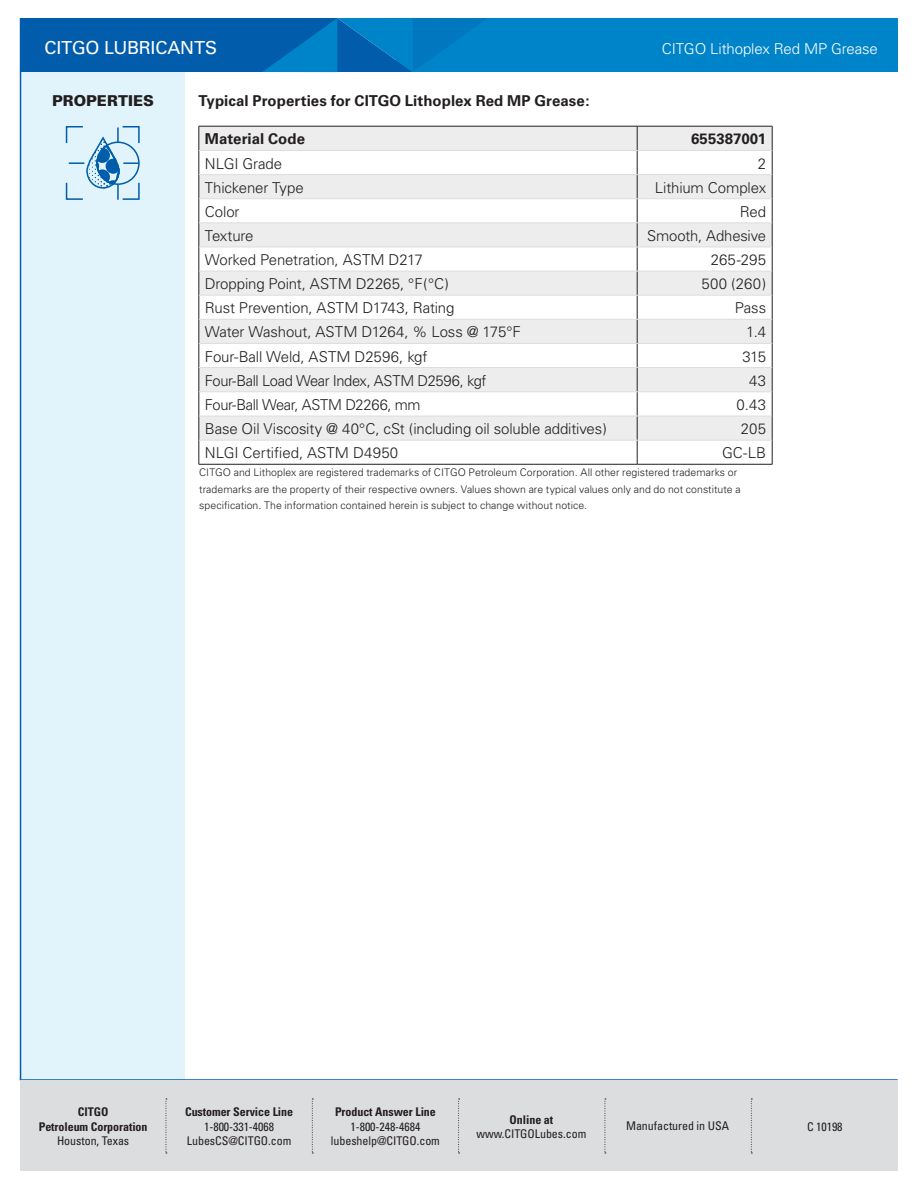
<style>
.page{position:relative;width:918px;height:1188px;background:#fff}
.page>*{position:absolute;margin:0;border:0;box-sizing:border-box;transform-origin:0 0}
.Headers{font:18px "Univers";letter-spacing:-.01em;color:#fff}
.t1{font:300 15px "Univers";letter-spacing:-.01em;color:#231f20}
.Disclaimers{font:700 15px "Univers";letter-spacing:.005em;color:#231f20}
.Headers-2{font:300 15px "Univers";letter-spacing:-.01em;color:#fff}
.Headers-3{font:900 15px "Univers";color:#231f20}
.t2{font:condensed 12px/14.4px "Univers";letter-spacing:-.005em;color:#231f20;text-align:center}
.t3{font:700 condensed 12px/14.4px "Univers";letter-spacing:-.005em;color:#231f20;text-align:center}
.Disclaimers-2{font:300 10.5px/16.5px "Univers";letter-spacing:.005em;color:#231f20}
.s1{font-weight:400}
.s2{font-weight:700}
</style>
<div class="page">
<div style="left:21px;top:65px;width:164px;height:1015px;background:#e1f4fc"></div>
<hr style="left:20px;top:18px;width:1px;height:1062px;background:#015dab">
<hr style="left:20px;top:1079px;width:878px;height:2px;background:#015dab">
<div style="left:21px;top:18px;width:316px;height:54px;background:#015dab"></div>
<div style="left:396px;top:18px;width:502px;height:54px;background:#0084c9"></div>
<svg style="left:263px;top:18px;width:223px;height:54px"></svg>
<svg style="left:66px;top:126px;width:74px;height:74px"></svg>
<div style="left:20px;top:1081px;width:878px;height:90px;background:#dcdddf"></div>
<svg style="left:751px;top:1099px;width:1px;height:55px"></svg>
<svg style="left:605px;top:1099px;width:1px;height:55px"></svg>
<svg style="left:458px;top:1099px;width:2px;height:55px"></svg>
<svg style="left:312px;top:1099px;width:1px;height:55px"></svg>
<svg style="left:166px;top:1099px;width:1px;height:55px"></svg>
<svg style="left:200px;top:127px;width:572px;height:313px;fill:#ededee"></svg>
<hr style="left:199px;top:126px;width:438px;height:1px;background:#231f20">
<hr style="left:637px;top:126px;width:135px;height:1px;background:#231f20">
<svg style="left:199px;top:126px;width:1px;height:338px"></svg>
<svg style="left:637px;top:126px;width:1px;height:338px"></svg>
<svg style="left:772px;top:126px;width:1px;height:338px"></svg>
<hr style="left:199px;top:464px;width:438px;height:1px;background:#231f20">
<hr style="left:637px;top:464px;width:135px;height:1px;background:#231f20">
<hr style="left:199px;top:150px;width:438px;height:1px;background:#dcdddf">
<hr style="left:637px;top:150px;width:135px;height:1px;background:#dcdddf">
<hr style="left:199px;top:174px;width:438px;height:1px;background:#dcdddf">
<hr style="left:637px;top:174px;width:135px;height:1px;background:#dcdddf">
<hr style="left:199px;top:198px;width:438px;height:1px;background:#dcdddf">
<hr style="left:637px;top:198px;width:135px;height:1px;background:#dcdddf">
<hr style="left:199px;top:223px;width:438px;height:1px;background:#dcdddf">
<hr style="left:637px;top:223px;width:135px;height:1px;background:#dcdddf">
<hr style="left:199px;top:247px;width:438px;height:1px;background:#dcdddf">
<hr style="left:637px;top:247px;width:135px;height:1px;background:#dcdddf">
<hr style="left:199px;top:271px;width:438px;height:1px;background:#dcdddf">
<hr style="left:637px;top:271px;width:135px;height:1px;background:#dcdddf">
<hr style="left:199px;top:295px;width:438px;height:1px;background:#dcdddf">
<hr style="left:637px;top:295px;width:135px;height:1px;background:#dcdddf">
<hr style="left:199px;top:319px;width:438px;height:1px;background:#dcdddf">
<hr style="left:637px;top:319px;width:135px;height:1px;background:#dcdddf">
<hr style="left:199px;top:343px;width:438px;height:1px;background:#dcdddf">
<hr style="left:637px;top:343px;width:135px;height:1px;background:#dcdddf">
<hr style="left:199px;top:367px;width:438px;height:1px;background:#dcdddf">
<hr style="left:637px;top:367px;width:135px;height:1px;background:#dcdddf">
<hr style="left:199px;top:392px;width:438px;height:1px;background:#dcdddf">
<hr style="left:637px;top:392px;width:135px;height:1px;background:#dcdddf">
<hr style="left:199px;top:416px;width:438px;height:1px;background:#dcdddf">
<hr style="left:637px;top:416px;width:135px;height:1px;background:#dcdddf">
<hr style="left:199px;top:440px;width:438px;height:1px;background:#dcdddf">
<hr style="left:637px;top:440px;width:135px;height:1px;background:#dcdddf">
<p class="Headers" style="left:45px;top:37px;width:174px">CITGO LUBRICANTS</p>
<p class="Headers-2" style="left:662px;top:40px;width:218px">CITGO Lithoplex Red MP Grease</p>
<p class="Headers-3" style="left:52px;top:91px;width:103px">PROPERTIES</p>
<p class="Disclaimers" style="left:199px;top:92px;width:392px">Typical Properties for CITGO Lithoplex Red MP Grease:</p>
<p class="Disclaimers" style="left:205px;top:130px;width:102px">Material Code</p>
<p class="Disclaimers" style="left:691px;top:130px;width:77px">655387001</p>
<p class="t1" style="left:205px;top:154px;width:79px">NLGI Grade</p>
<p class="t1" style="left:758px;top:154px;width:10px">2</p>
<p class="t1" style="left:205px;top:178px;width:100px">Thickener Type</p>
<p class="t1" style="left:655px;top:178px;width:113px">Lithium Complex</p>
<p class="t1" style="left:205px;top:202px;width:36px">Color</p>
<p class="t1" style="left:740px;top:202px;width:28px">Red</p>
<p class="t1" style="left:205px;top:227px;width:50px">Texture</p>
<p class="t1" style="left:647px;top:227px;width:121px">Smooth, Adhesive</p>
<p class="t1" style="left:205px;top:251px;width:220px">Worked Penetration, ASTM D217</p>
<p class="t1" style="left:711px;top:251px;width:57px">265-295</p>
<p class="t1" style="left:205px;top:275px;width:246px">Dropping Point, ASTM D2265, °F(°C)</p>
<p class="t1" style="left:702px;top:275px;width:66px">500 (260)</p>
<p class="t1" style="left:205px;top:299px;width:251px">Rust Prevention, ASTM D1743, Rating</p>
<p class="t1" style="left:735px;top:299px;width:33px">Pass</p>
<p class="t1" style="left:205px;top:323px;width:318px">Water Washout, ASTM D1264, % Loss @ 175°F</p>
<p class="t1" style="left:746px;top:323px;width:21px">1.4</p>
<p class="t1" style="left:205px;top:347px;width:224px">Four-Ball Weld, ASTM D2596, kgf</p>
<p class="t1" style="left:742px;top:347px;width:25px">315</p>
<p class="t1" style="left:205px;top:371px;width:283px">Four-Ball Load Wear Index, ASTM D2596, kgf</p>
<p class="t1" style="left:749px;top:371px;width:19px">43</p>
<p class="t1" style="left:205px;top:396px;width:217px">Four-Ball Wear, ASTM D2266, mm</p>
<p class="t1" style="left:737px;top:396px;width:31px">0.43</p>
<p class="t1" style="left:205px;top:420px;width:404px">Base Oil Viscosity @ 40°C, cSt (including oil soluble additives)</p>
<p class="t1" style="left:741px;top:420px;width:27px">205</p>
<p class="t1" style="left:205px;top:444px;width:195px">NLGI Certified, ASTM D4950</p>
<p class="t1" style="left:722px;top:444px;width:46px">GC-LB</p>
<p class="Disclaimers-2" style="left:199px;top:464px;width:543px">CITGO and Lithoplex are registered trademarks of CITGO Petroleum Corporation. All other registered trademarks or trademarks are the property of their respective owners. Values shown are typical values only and do not constitute a specification. The information contained herein is subject to change without notice.</p>
<p class="t3" style="left:39px;top:1105px;width:110px">CITGO<br>Petroleum Corporation<br><span class="s1">Houston, Texas</span></p>
<p class="t3" style="left:185px;top:1105px;width:110px">Customer Service Line</p>
<p class="t2" style="left:204px;top:1119px;width:71px">1-800-331-4068</p>
<p class="t2" style="left:187px;top:1133px;width:106px">LubesCS@CITGO.com</p>
<p class="t2" style="left:331px;top:1105px;width:111px"><span class="s2">Product Answer Line<br></span>1-800-248-4684 lubeshelp@CITGO.com</p>
<p class="t2" style="left:476px;top:1112px;width:111px"><span class="s2">Online at </span>www.CITGOLubes.com</p>
<p class="t2" style="left:807px;top:1119px;width:37px">C 10198</p>
<p class="t2" style="left:626px;top:1119px;width:104px">Manufactured in USA</p>
</div>
